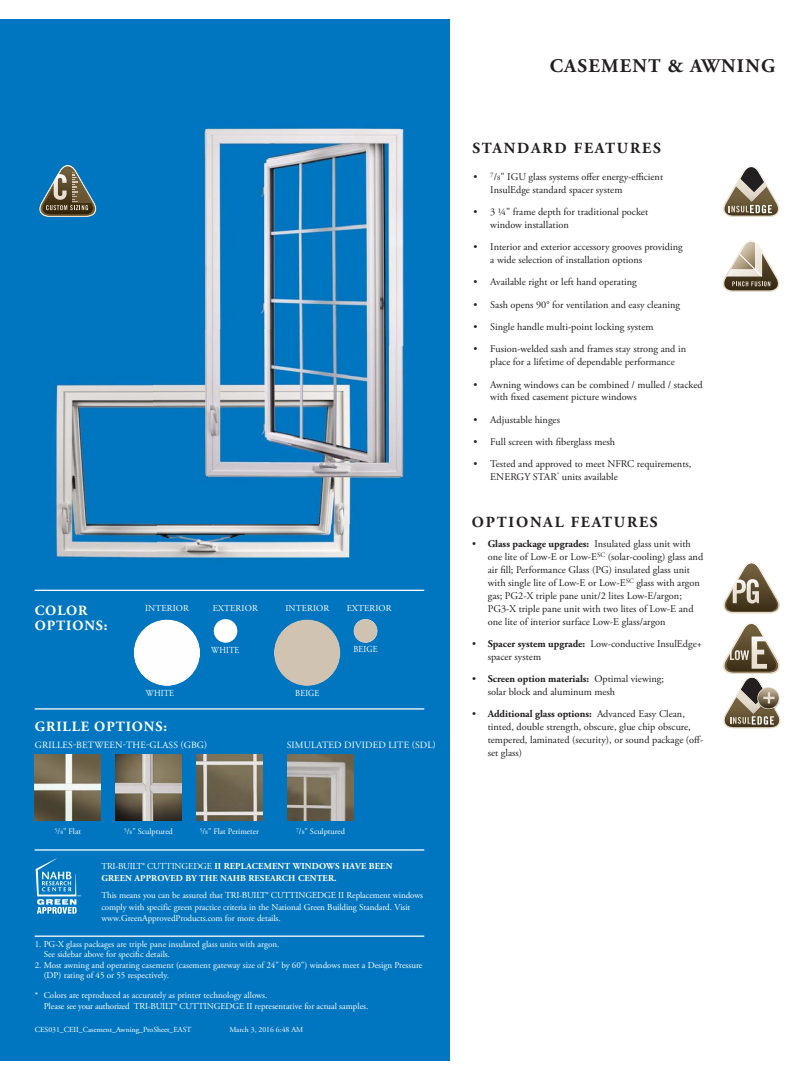
<style>
.page{position:relative;width:810px;height:1080px;background:#fff}
.page>*{position:absolute;margin:0;border:0;box-sizing:border-box;transform-origin:0 0}
.t1{font:700 19.25px "Adobe Garamond Pro";letter-spacing:.065em;color:#231f20}
.t2{font:700 15.38px "Adobe Garamond Pro";letter-spacing:.115em;color:#231f20}
.t3{font:700 14.12px/15.4px "Adobe Garamond Pro";letter-spacing:.065em;color:#fff}
.t4{font:10.25px/12.9px "Adobe Garamond Pro";color:#231f20}
.t5{font:9.62px "Adobe Garamond Pro";letter-spacing:.015em;color:#fff}
.t6{font:9.12px "Adobe Garamond Pro";letter-spacing:.015em;color:#fff;scale:.9 1}
.t7{font:9px/11.6px "Adobe Garamond Pro";color:#fff}
.t8{font:700 9px/11.6px "Adobe Garamond Pro";letter-spacing:.015em;color:#fff}
.t9{font:8.38px "Adobe Garamond Pro";color:#fff}
.t10{font:7.75px "Adobe Garamond Pro";color:#fff}
.s1{font-size:5.5px}
.s2{font-weight:400}
.s3{font-size:6.75px}
.s4{font-weight:700}
</style>
<div class="page">
<div style="left:0;top:19px;width:810px;height:1042px;background:#0076c0"></div>
<div style="left:450px;top:19px;width:360px;height:1042px;background:#fff"></div>
<img style="left:34px;top:384px;width:124px;height:207px">
<img style="left:158px;top:523px;width:231px;height:67px">
<img style="left:203px;top:128px;width:202px;height:219px">
<img style="left:389px;top:347px;width:15px;height:132px">
<img style="left:153px;top:330px;width:236px;height:193px">
<hr style="left:35px;top:936px;width:389px;height:1px;background:#fff">
<div style="left:274px;top:620px;width:66px;height:66px;background:#d0c3b2;border-radius:50%"></div>
<img style="left:354px;top:619px;width:23px;height:24px;border-radius:50%">
<div style="left:134px;top:620px;width:66px;height:66px;background:#fefefe;border-radius:50%"></div>
<div style="left:214px;top:619px;width:23px;height:24px;background:#fff;border-radius:50%"></div>
<hr style="left:35px;top:590px;width:389px;height:1px;background:#fff">
<svg style="left:39px;top:165px;width:58px;height:52px"></svg>
<svg style="left:723px;top:240px;width:57px;height:52px"></svg>
<svg style="left:723px;top:166px;width:57px;height:51px"></svg>
<svg style="left:723px;top:563px;width:57px;height:50px"></svg>
<svg style="left:723px;top:622px;width:58px;height:106px"></svg>
<hr style="left:35px;top:708px;width:389px;height:2px;background:#fff">
<hr style="left:35px;top:849px;width:389px;height:2px;background:#fff">
<img style="left:197px;top:755px;width:66px;height:66px">
<img style="left:116px;top:755px;width:66px;height:66px">
<img style="left:35px;top:755px;width:66px;height:66px">
<img style="left:288px;top:755px;width:66px;height:66px">
<svg style="left:36px;top:858px;width:44px;height:56px"></svg>
<h3 class="t3" style="left:35px;top:604px;width:74px">COLOR<br>OPTIONS:</h3>
<p class="t7" style="left:285px;top:603px;width:45px">INTERIOR</p>
<p class="t7" style="left:347px;top:603px;width:46px">EXTERIOR</p>
<p class="t6" style="left:353px;top:645px;width:28px">BEIGE</p>
<p class="t6" style="left:295px;top:690px;width:28px">BEIGE</p>
<p class="t7" style="left:145px;top:603px;width:45px">INTERIOR</p>
<p class="t7" style="left:213px;top:603px;width:46px">EXTERIOR</p>
<p class="t6" style="left:211px;top:646px;width:33px">WHITE</p>
<p class="t6" style="left:146px;top:690px;width:33px">WHITE</p>
<h3 class="t3" style="left:35px;top:720px;width:134px">GRILLE OPTIONS:</h3>
<p class="t5" style="left:35px;top:741px;width:174px">GRILLES-BETWEEN-THE-GLASS (GBG)</p>
<p class="t5" style="left:287px;top:741px;width:151px">SIMULATED DIVIDED LITE (SDL)</p>
<p class="t9" style="left:55px;top:828px;width:28px"><sup>5</sup>/<span class="s1">8</span>" Flat</p>
<p class="t9" style="left:124px;top:828px;width:50px"><sup>5</sup>/<span class="s1">8</span>" Sculptured</p>
<p class="t9" style="left:200px;top:828px;width:61px"><sup>5</sup>/<span class="s1">8</span>" Flat Perimeter</p>
<p class="t9" style="left:296px;top:828px;width:50px"><sup>7</sup>/<span class="s1">8</span>" Sculptured</p>
<p class="t8" style="left:101px;top:861px;width:293px"><span class="s2">TRI-BUILT® CUTTINGEDGE</span> II REPLACEMENT WINDOWS HAVE BEEN<br>GREEN APPROVED BY THE NAHB RESEARCH CENTER.</p>
<p class="t7" style="left:101px;top:890px;width:323px">This means you can be assured that TRI-BUILT® CUTTINGEDGE II Replacement windows comply with specific green practice criteria in the National Green Building Standard. Visit www.GreenApprovedProducts.com for more details.</p>
<p class="t7" style="left:44px;top:940px;width:237px;line-height:10.2px;text-indent:-9px">1. PG-X glass packages are triple pane insulated glass units with argon.<br>See sidebar above for specific details.</p>
<p class="t7" style="left:44px;top:960px;width:380px;line-height:10.2px;text-indent:-9px">2. Most awning and operating casement (casement gateway size of 24" by 60") windows meet a Design Pressure (DP) rating of 45 or 55 respectively.</p>
<p class="t7" style="left:44px;top:990px;width:326px;text-indent:-9px">* Colors are reproduced as accurately as printer technology allows.<br>Please see your authorized TRI-BUILT® CUTTINGEDGE II representative for actual samples.</p>
<p class="t10" style="left:35px;top:1026px;width:158px">CES031_CEII_Casement_Awning_ProSheet_EAST</p>
<p class="t10" style="left:229px;top:1026px;width:75px">March 3, 2016 6:48 AM</p>
<h1 class="t1" style="left:550px;top:58px;width:227px">CASEMENT &amp; AWNING</h1>
<h2 class="t2" style="left:472px;top:141px;width:190px">STANDARD FEATURES</h2>
<p class="t4" style="left:490px;top:171px;width:174px;text-indent:-17px">• <sup>7</sup>/<span class="s3">8</span>" IGU glass systems offer energy-efficient<br>InsulEdge standard spacer system</p>
<p class="t4" style="left:490px;top:206px;width:159px;text-indent:-17px">• 3 ¼" frame depth for traditional pocket window installation</p>
<p class="t4" style="left:490px;top:241px;width:194px;text-indent:-17px">• Interior and exterior accessory grooves providing a wide selection of installation options</p>
<p class="t4" style="left:474px;top:276px;width:165px">• Available right or left hand operating</p>
<p class="t4" style="left:474px;top:299px;width:208px">• Sash opens 90° for ventilation and easy cleaning</p>
<p class="t4" style="left:474px;top:321px;width:181px">• Single handle multi-point locking system</p>
<p class="t4" style="left:474px;top:344px;width:214px;text-align:center">• Fusion-welded sash and frames stay strong and in place for a lifetime of dependable performance</p>
<p class="t4" style="left:490px;top:379px;width:214px;text-indent:-17px">• Awning windows can be combined / mulled / stacked with fixed casement picture windows</p>
<p class="t4" style="left:474px;top:414px;width:88px">• Adjustable hinges</p>
<p class="t4" style="left:474px;top:436px;width:143px">• Full screen with fiberglass mesh</p>
<p class="t4" style="left:490px;top:459px;width:203px;text-indent:-17px">• Tested and approved to meet NFRC requirements,<br>ENERGY STAR<sup>®</sup> units available</p>
<h2 class="t2" style="left:472px;top:516px;width:187px">OPTIONAL FEATURES</h2>
<p class="t4" style="left:488px;top:539px;width:217px;text-indent:-15px">• <span class="s4">Glass package upgrades:</span> Insulated glass unit with one lite of Low-E or Low-E<sup>SC</sup> (solar-cooling) glass and air fill; Performance Glass (PG) insulated glass unit with single lite of Low-E or Low-E<sup>SC</sup> glass with argon gas; PG2-X triple pane unit/2 lites Low-E/argon; PG3-X triple pane unit with two lites of Low-E and one lite of interior surface Low-E glass/argon</p>
<p class="t4" style="left:488px;top:638px;width:216px;text-indent:-15px">• <span class="s4">Spacer system upgrade:</span> Low-conductive InsulEdge+ spacer system</p>
<p class="t4" style="left:488px;top:673px;width:178px;text-indent:-15px">• <span class="s4">Screen option materials:</span> Optimal viewing; solar block and aluminum mesh</p>
<p class="t4" style="left:488px;top:708px;width:217px;text-indent:-15px">• <span class="s4">Additional glass options:</span> Advanced Easy Clean, tinted, double strength, obscure, glue chip obscure, tempered, laminated (security), or sound package (off&shy;set glass)</p>
</div>
